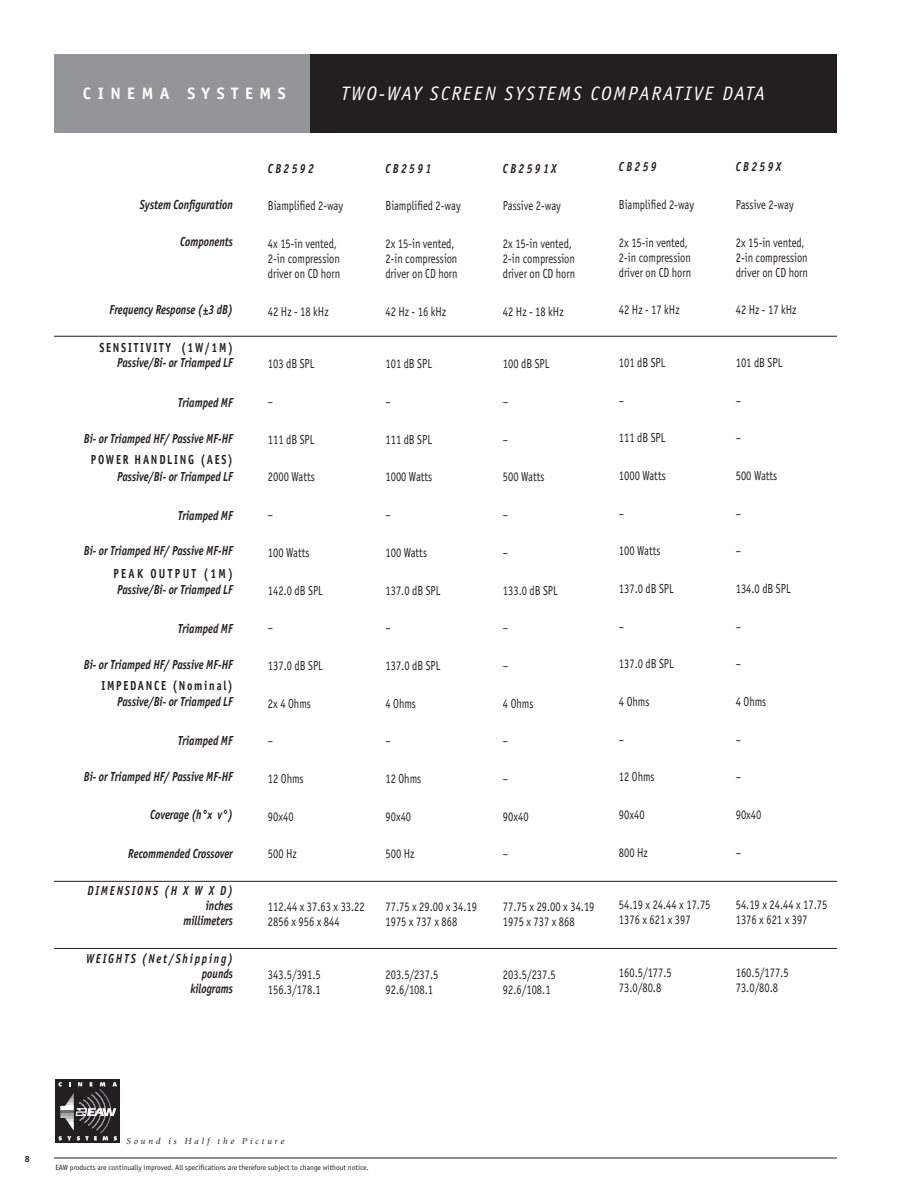
<style>
.page{position:relative;width:918px;height:1188px;background:#fff}
.page>*{position:absolute;margin:0;border:0;box-sizing:border-box;transform-origin:0 0}
.t1{font:italic 19.5px "Officina Sans";letter-spacing:.1em;color:#fff}
.t2{font:700 16.65px "Officina Sans";letter-spacing:.39em;color:#fff}
.t3{font:13.2px/15px "Officina Sans";color:#231f20;scale:.8 1}
.t4{font:italic 700 13.2px/15px "Officina Sans";color:#231f20;text-align:right;scale:.8 1}
.t5{font:700 13.2px "Officina Sans";letter-spacing:.165em;color:#231f20;scale:.8 1}
.t6{font:italic 700 13.2px/15px "Officina Sans";letter-spacing:.165em;color:#231f20;text-align:right;scale:.8 1}
.t7{font:700 13.2px "Officina Sans";letter-spacing:.22em;color:#231f20;scale:.8 1}
.t8{font:italic 700 13.2px "Officina Sans";letter-spacing:.22em;color:#231f20;scale:.8 1}
.t9{font:italic 9px "Giovanni";letter-spacing:.32em;color:#231f20}
.t10{font:700 9px "Officina Sans";color:#231f20}
.t11{font:7.5px "Officina Sans";color:#231f20}
</style>
<div class="page">
<hr style="left:54px;top:1158px;width:783px;height:1px;background:#231f20">
<div style="left:56px;top:1079px;width:64px;height:64px;background:#231f20"></div>
<svg style="left:58px;top:1082px;width:59px;height:59px"></svg>
<hr style="left:54px;top:336px;width:783px;height:1px;background:#231f20">
<hr style="left:54px;top:881px;width:783px;height:1px;background:#231f20">
<hr style="left:54px;top:948px;width:783px;height:1px;background:#231f20">
<div style="left:54px;top:54px;width:262px;height:78px;background:#939598"></div>
<div style="left:310px;top:54px;width:527px;height:78px;background:#231f20"></div>
<p class="t2" style="left:83px;top:87px;width:204px">CINEMA SYSTEMS</p>
<h1 class="t1" style="left:341px;top:86px;width:426px">TWO-WAY SCREEN SYSTEMS COMPARATIVE DATA</h1>
<p class="t4" style="left:140px;top:198px;width:118px">System Configuration</p>
<p class="t4" style="left:180px;top:236px;width:68px">Components</p>
<p class="t4" style="left:110px;top:303px;width:156px">Frequency Response (±3 dB)</p>
<p class="t5" style="left:99px;top:342px;width:169px">SENSITIVITY (1W/1M)</p>
<p class="t4" style="left:117px;top:356px;width:146px">Passive/Bi- or Triamped LF</p>
<p class="t4" style="left:178px;top:396px;width:70px">Triamped MF</p>
<p class="t4" style="left:84px;top:432px;width:188px">Bi- or Triamped HF/ Passive MF-HF</p>
<p class="t5" style="left:91px;top:455px;width:179px">POWER HANDLING (AES)</p>
<p class="t4" style="left:117px;top:470px;width:146px">Passive/Bi- or Triamped LF</p>
<p class="t4" style="left:178px;top:509px;width:70px">Triamped MF</p>
<p class="t4" style="left:84px;top:545px;width:188px">Bi- or Triamped HF/ Passive MF-HF</p>
<p class="t7" style="left:113px;top:568px;width:151px">PEAK OUTPUT (1M)</p>
<p class="t4" style="left:117px;top:584px;width:146px">Passive/Bi- or Triamped LF</p>
<p class="t4" style="left:178px;top:623px;width:70px">Triamped MF</p>
<p class="t4" style="left:84px;top:658px;width:188px">Bi- or Triamped HF/ Passive MF-HF</p>
<p class="t5" style="left:101px;top:680px;width:166px">IMPEDANCE (Nominal)</p>
<p class="t4" style="left:117px;top:695px;width:146px">Passive/Bi- or Triamped LF</p>
<p class="t4" style="left:178px;top:734px;width:70px">Triamped MF</p>
<p class="t4" style="left:84px;top:770px;width:188px">Bi- or Triamped HF/ Passive MF-HF</p>
<p class="t4" style="left:150px;top:809px;width:105px">Coverage (h°x v°)</p>
<p class="t4" style="left:128px;top:847px;width:132px">Recommended Crossover</p>
<p class="t4" style="left:88px;top:884px;width:183px">DIMENSIONS (H X W X D) inches<br>millimeters</p>
<p class="t6" style="left:86px;top:952px;width:185px">WEIGHTS (Net/Shipping) pounds<br>kilograms</p>
<p class="t4" style="left:268px;top:162px;width:59px">CB2592</p>
<p class="t3" style="left:268px;top:200px;width:96px">Biamplified 2-way</p>
<p class="t3" style="left:268px;top:237px;width:92px">4x 15-in vented,<br>2-in compression driver on CD horn</p>
<p class="t3" style="left:268px;top:305px;width:77px">42 Hz - 18 kHz</p>
<p class="t3" style="left:268px;top:358px;width:60px">103 dB SPL</p>
<p class="t3" style="left:268px;top:395px;width:8px">–</p>
<p class="t3" style="left:268px;top:433px;width:60px">111 dB SPL</p>
<p class="t3" style="left:268px;top:471px;width:60px">2000 Watts</p>
<p class="t3" style="left:268px;top:508px;width:8px">–</p>
<p class="t3" style="left:268px;top:546px;width:53px">100 Watts</p>
<p class="t3" style="left:268px;top:584px;width:70px">142.0 dB SPL</p>
<p class="t3" style="left:268px;top:621px;width:8px">–</p>
<p class="t3" style="left:268px;top:659px;width:70px">137.0 dB SPL</p>
<p class="t3" style="left:268px;top:697px;width:55px">2x 4 Ohms</p>
<p class="t3" style="left:268px;top:734px;width:8px">–</p>
<p class="t3" style="left:268px;top:772px;width:46px">12 Ohms</p>
<p class="t3" style="left:268px;top:810px;width:34px">90x40</p>
<p class="t3" style="left:268px;top:847px;width:38px">500 Hz</p>
<p class="t3" style="left:268px;top:900px;width:123px">112.44 x 37.63 x 33.22<br>2856 x 956 x 844</p>
<p class="t3" style="left:268px;top:968px;width:68px">343.5/391.5<br>156.3/178.1</p>
<p class="t4" style="left:386px;top:162px;width:59px">CB2591</p>
<p class="t3" style="left:386px;top:200px;width:96px">Biamplified 2-way</p>
<p class="t3" style="left:386px;top:237px;width:92px">2x 15-in vented,<br>2-in compression driver on CD horn</p>
<p class="t3" style="left:386px;top:305px;width:77px">42 Hz - 16 kHz</p>
<p class="t3" style="left:386px;top:358px;width:60px">101 dB SPL</p>
<p class="t3" style="left:386px;top:395px;width:8px">–</p>
<p class="t3" style="left:386px;top:433px;width:60px">111 dB SPL</p>
<p class="t3" style="left:386px;top:471px;width:60px">1000 Watts</p>
<p class="t3" style="left:386px;top:508px;width:8px">–</p>
<p class="t3" style="left:386px;top:546px;width:53px">100 Watts</p>
<p class="t3" style="left:386px;top:584px;width:70px">137.0 dB SPL</p>
<p class="t3" style="left:386px;top:621px;width:8px">–</p>
<p class="t3" style="left:386px;top:659px;width:70px">137.0 dB SPL</p>
<p class="t3" style="left:386px;top:697px;width:40px">4 Ohms</p>
<p class="t3" style="left:386px;top:734px;width:8px">–</p>
<p class="t3" style="left:386px;top:772px;width:46px">12 Ohms</p>
<p class="t3" style="left:386px;top:810px;width:34px">90x40</p>
<p class="t3" style="left:386px;top:847px;width:38px">500 Hz</p>
<p class="t3" style="left:386px;top:900px;width:116px">77.75 x 29.00 x 34.19<br>1975 x 737 x 868</p>
<p class="t3" style="left:386px;top:968px;width:68px">203.5/237.5<br>92.6/108.1</p>
<p class="t8" style="left:503px;top:163px;width:69px">CB2591X</p>
<p class="t3" style="left:503px;top:200px;width:74px">Passive 2-way</p>
<p class="t3" style="left:503px;top:237px;width:92px">2x 15-in vented,<br>2-in compression driver on CD horn</p>
<p class="t3" style="left:503px;top:305px;width:77px">42 Hz - 18 kHz</p>
<p class="t3" style="left:503px;top:358px;width:60px">100 dB SPL</p>
<p class="t3" style="left:503px;top:395px;width:8px">–</p>
<p class="t3" style="left:503px;top:433px;width:8px">–</p>
<p class="t3" style="left:503px;top:471px;width:53px">500 Watts</p>
<p class="t3" style="left:503px;top:508px;width:8px">–</p>
<p class="t3" style="left:503px;top:546px;width:8px">–</p>
<p class="t3" style="left:503px;top:584px;width:70px">133.0 dB SPL</p>
<p class="t3" style="left:503px;top:621px;width:8px">–</p>
<p class="t3" style="left:503px;top:659px;width:8px">–</p>
<p class="t3" style="left:503px;top:697px;width:40px">4 Ohms</p>
<p class="t3" style="left:503px;top:734px;width:8px">–</p>
<p class="t3" style="left:503px;top:772px;width:8px">–</p>
<p class="t3" style="left:503px;top:810px;width:34px">90x40</p>
<p class="t3" style="left:503px;top:847px;width:8px">–</p>
<p class="t3" style="left:503px;top:900px;width:116px">77.75 x 29.00 x 34.19<br>1975 x 737 x 868</p>
<p class="t3" style="left:503px;top:968px;width:68px">203.5/237.5<br>92.6/108.1</p>
<p class="t4" style="left:619px;top:160px;width:49px">CB259</p>
<p class="t3" style="left:619px;top:198px;width:96px">Biamplified 2-way</p>
<p class="t3" style="left:619px;top:236px;width:92px">2x 15-in vented,<br>2-in compression driver on CD horn</p>
<p class="t3" style="left:619px;top:303px;width:77px">42 Hz - 17 kHz</p>
<p class="t3" style="left:619px;top:356px;width:60px">101 dB SPL</p>
<p class="t3" style="left:619px;top:394px;width:8px">–</p>
<p class="t3" style="left:619px;top:431px;width:60px">111 dB SPL</p>
<p class="t3" style="left:619px;top:469px;width:60px">1000 Watts</p>
<p class="t3" style="left:619px;top:507px;width:8px">–</p>
<p class="t3" style="left:619px;top:544px;width:53px">100 Watts</p>
<p class="t3" style="left:619px;top:582px;width:70px">137.0 dB SPL</p>
<p class="t3" style="left:619px;top:620px;width:8px">–</p>
<p class="t3" style="left:619px;top:657px;width:70px">137.0 dB SPL</p>
<p class="t3" style="left:619px;top:695px;width:40px">4 Ohms</p>
<p class="t3" style="left:619px;top:733px;width:8px">–</p>
<p class="t3" style="left:619px;top:771px;width:46px">12 Ohms</p>
<p class="t3" style="left:619px;top:808px;width:34px">90x40</p>
<p class="t3" style="left:619px;top:846px;width:38px">800 Hz</p>
<p class="t3" style="left:619px;top:899px;width:116px">54.19 x 24.44 x 17.75<br>1376 x 621 x 397</p>
<p class="t3" style="left:619px;top:966px;width:68px">160.5/177.5<br>73.0/80.8</p>
<p class="t4" style="left:736px;top:160px;width:58px">CB259X</p>
<p class="t3" style="left:736px;top:198px;width:74px">Passive 2-way</p>
<p class="t3" style="left:736px;top:236px;width:92px">2x 15-in vented,<br>2-in compression driver on CD horn</p>
<p class="t3" style="left:736px;top:303px;width:77px">42 Hz - 17 kHz</p>
<p class="t3" style="left:736px;top:356px;width:60px">101 dB SPL</p>
<p class="t3" style="left:736px;top:394px;width:8px">–</p>
<p class="t3" style="left:736px;top:431px;width:8px">–</p>
<p class="t3" style="left:736px;top:469px;width:53px">500 Watts</p>
<p class="t3" style="left:736px;top:507px;width:8px">–</p>
<p class="t3" style="left:736px;top:544px;width:8px">–</p>
<p class="t3" style="left:736px;top:582px;width:70px">134.0 dB SPL</p>
<p class="t3" style="left:736px;top:620px;width:8px">–</p>
<p class="t3" style="left:736px;top:657px;width:8px">–</p>
<p class="t3" style="left:736px;top:695px;width:40px">4 Ohms</p>
<p class="t3" style="left:736px;top:733px;width:8px">–</p>
<p class="t3" style="left:736px;top:771px;width:8px">–</p>
<p class="t3" style="left:736px;top:808px;width:34px">90x40</p>
<p class="t3" style="left:736px;top:846px;width:8px">–</p>
<p class="t3" style="left:736px;top:899px;width:116px">54.19 x 24.44 x 17.75<br>1376 x 621 x 397</p>
<p class="t3" style="left:736px;top:966px;width:68px">160.5/177.5<br>73.0/80.8</p>
<p class="t10" style="left:25px;top:1155px;width:7px">8</p>
<p class="t9" style="left:126px;top:1137px;width:160px">Sound is Half the Picture</p>
<p class="t11" style="left:56px;top:1164px;width:315px">EAW products are continually improved. All specifications are therefore subject to change without notice.</p>
</div>
